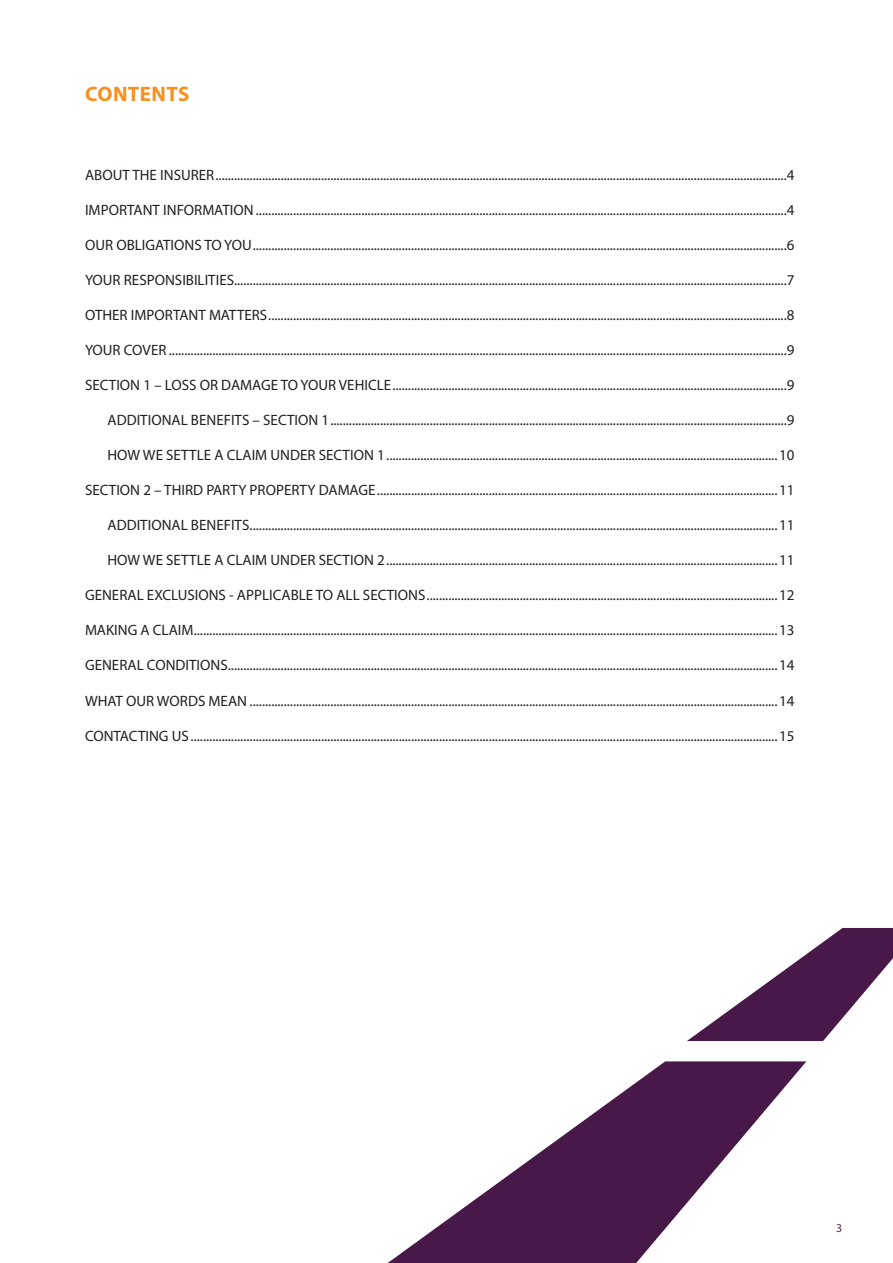
<style>
.page{position:relative;width:893px;height:1263px;background:#fff}
.page>*{position:absolute;margin:0;border:0;box-sizing:border-box;transform-origin:0 0}
.Insuret_heading_1{font:700 21px "Myriad Pro";letter-spacing:.02em;color:#f7901e}
.Insuret_body_text{font:15px "Myriad Pro";color:#231f20}
.t1{font:12px "Myriad Pro";color:#4c2f48}
</style>
<div class="page">
<svg style="left:388px;top:1061px;width:418px;height:202px"></svg>
<svg style="left:687px;top:928px;width:206px;height:113px"></svg>
<p class="Insuret_heading_1" style="left:85px;top:80px;width:106px">CONTENTS</p>
<p class="Insuret_body_text" style="left:85px;top:166px;width:711px">ABOUT THE INSURER........................................................................................................................................................................................4</p>
<p class="Insuret_body_text" style="left:85px;top:201px;width:711px">IMPORTANT INFORMATION...........................................................................................................................................................................4</p>
<p class="Insuret_body_text" style="left:85px;top:236px;width:711px">OUR OBLIGATIONS TO YOU............................................................................................................................................................................6</p>
<p class="Insuret_body_text" style="left:85px;top:271px;width:711px">YOUR RESPONSIBILITIES..................................................................................................................................................................................7</p>
<p class="Insuret_body_text" style="left:85px;top:306px;width:711px">OTHER IMPORTANT MATTERS.......................................................................................................................................................................8</p>
<p class="Insuret_body_text" style="left:85px;top:341px;width:711px">YOUR COVER .......................................................................................................................................................................................................9</p>
<p class="Insuret_body_text" style="left:85px;top:376px;width:711px">SECTION 1 – LOSS OR DAMAGE TO YOUR VEHICLE...............................................................................................................................9</p>
<p class="Insuret_body_text" style="left:108px;top:411px;width:689px">ADDITIONAL BENEFITS – SECTION 1...................................................................................................................................................9</p>
<p class="Insuret_body_text" style="left:108px;top:446px;width:689px">HOW WE SETTLE A CLAIM UNDER SECTION 1..............................................................................................................................10</p>
<p class="Insuret_body_text" style="left:85px;top:481px;width:711px">SECTION 2 – THIRD PARTY PROPERTY DAMAGE.................................................................................................................................11</p>
<p class="Insuret_body_text" style="left:108px;top:516px;width:689px">ADDITIONAL BENEFITS..........................................................................................................................................................................11</p>
<p class="Insuret_body_text" style="left:108px;top:551px;width:689px">HOW WE SETTLE A CLAIM UNDER SECTION 2..............................................................................................................................11</p>
<p class="Insuret_body_text" style="left:85px;top:586px;width:711px">GENERAL EXCLUSIONS - APPLICABLE TO ALL SECTIONS.................................................................................................................12</p>
<p class="Insuret_body_text" style="left:85px;top:621px;width:711px">MAKING A CLAIM............................................................................................................................................................................................13</p>
<p class="Insuret_body_text" style="left:85px;top:656px;width:711px">GENERAL CONDITIONS.................................................................................................................................................................................14</p>
<p class="Insuret_body_text" style="left:85px;top:691px;width:711px">WHAT OUR WORDS MEAN ..........................................................................................................................................................................14</p>
<p class="Insuret_body_text" style="left:85px;top:726px;width:711px">CONTACTING US.............................................................................................................................................................................................15</p>
<p class="t1" style="left:836px;top:1220px;width:8px">3</p>
</div>
